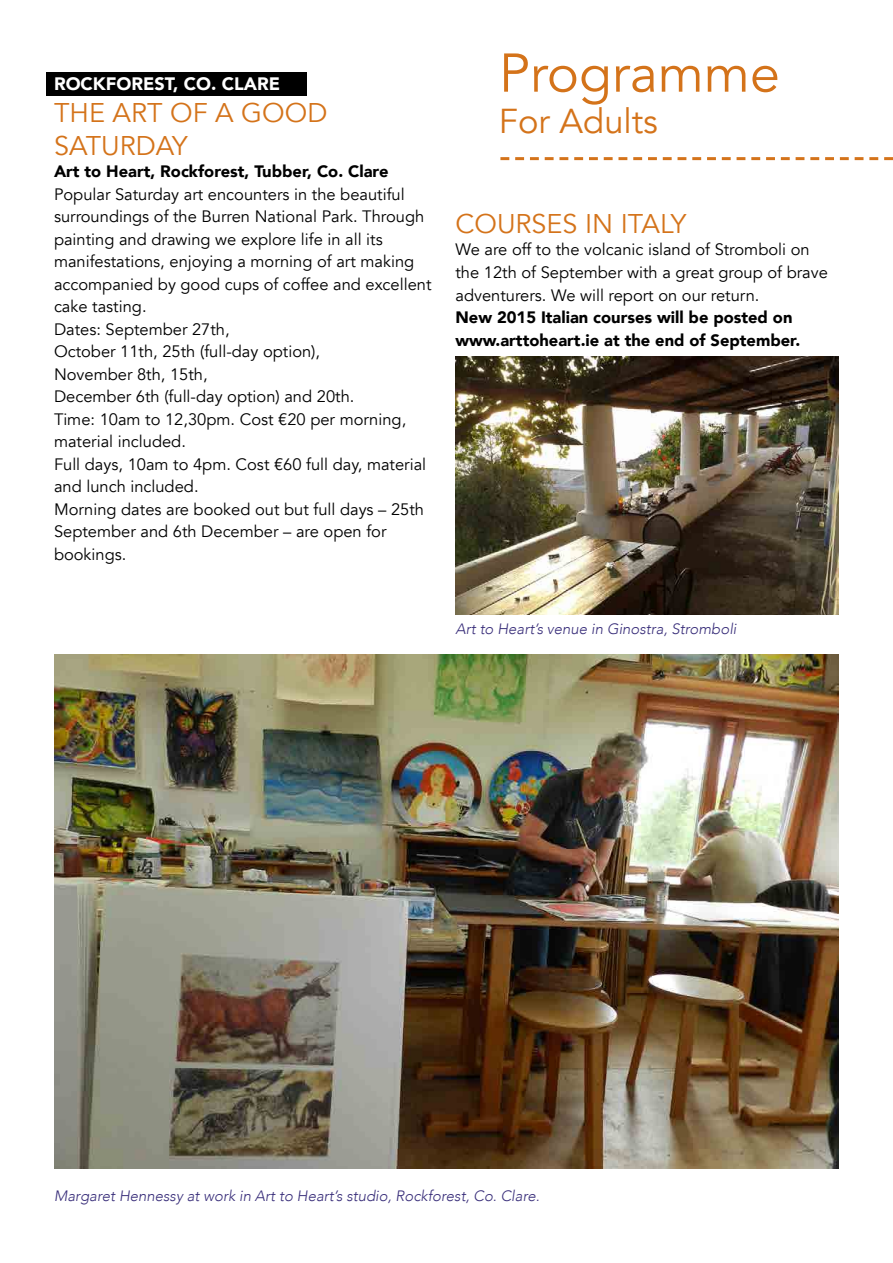
<style>
.page{position:relative;width:893px;height:1263px;background:#fff}
.page>*{position:absolute;margin:0;border:0;box-sizing:border-box;transform-origin:0 0}
.t1{font:54px "Avenir";color:#d4731a}
.t2{font:34.5px "Avenir";color:#d4731a}
.t3{font:27px/32.4px "Avenir";color:#d4731a}
.t4{font:900 18px "Avenir";color:#fff}
.t5{font:16.5px/22.5px "Avenir";color:#000}
.t6{font:900 16.5px/22.5px "Avenir";color:#000}
.t7{font:italic 300 15px "Avenir";color:#392e7a}
</style>
<div class="page">
<div style="left:46px;top:72px;width:260px;height:24px;background:#000"></div>
<svg style="left:500px;top:157px;width:393px;height:3px"></svg>
<img style="left:54px;top:655px;width:785px;height:513px">
<img style="left:455px;top:356px;width:384px;height:258px">
<p class="t4" style="left:54px;top:68px;width:228px">ROCKFOREST, CO. CLARE</p>
<h3 class="t3" style="left:54px;top:97px;width:275px">THE ART OF A GOOD<br>SATURDAY</h3>
<p class="t6" style="left:54px;top:160px;width:336px">Art to Heart, Rockforest, Tubber, Co. Clare</p>
<p class="t5" style="left:54px;top:183px;width:379px">Popular Saturday art encounters in the beautiful surroundings of the Burren National Park. Through painting and drawing we explore life in all its manifestations, enjoying a morning of art making accompanied by good cups of coffee and excellent cake tasting.<br>Dates: September 27th,<br>October 11th, 25th (full-day option),<br>November 8th, 15th,<br>December 6th (full-day option) and 20th.<br>Time: 10am to 12,30pm. Cost €20 per morning, material included.<br>Full days, 10am to 4pm. Cost €60 full day, material and lunch included.<br>Morning dates are booked out but full days – 25th September and 6th December – are open for bookings.</p>
<h1 class="t1" style="left:499px;top:41px;width:282px">Programme</h1>
<h2 class="t2" style="left:499px;top:101px;width:161px">For Adults</h2>
<h3 class="t3" style="left:455px;top:208px;width:232px">COURSES IN ITALY</h3>
<p class="t5" style="left:455px;top:239px;width:374px">We are off to the volcanic island of Stromboli on the 12th of September with a great group of brave adventurers. We will report on our return.</p>
<p class="t6" style="left:455px;top:306px;width:346px">New 2015 Italian courses will be posted on www.arttoheart.ie at the end of September.</p>
<p class="t7" style="left:455px;top:620px;width:283px">Art to Heart’s venue in Ginostra, Stromboli</p>
<p class="t7" style="left:54px;top:1186px;width:487px">Margaret Hennessy at work in Art to Heart’s studio, Rockforest, Co. Clare.</p>
</div>
